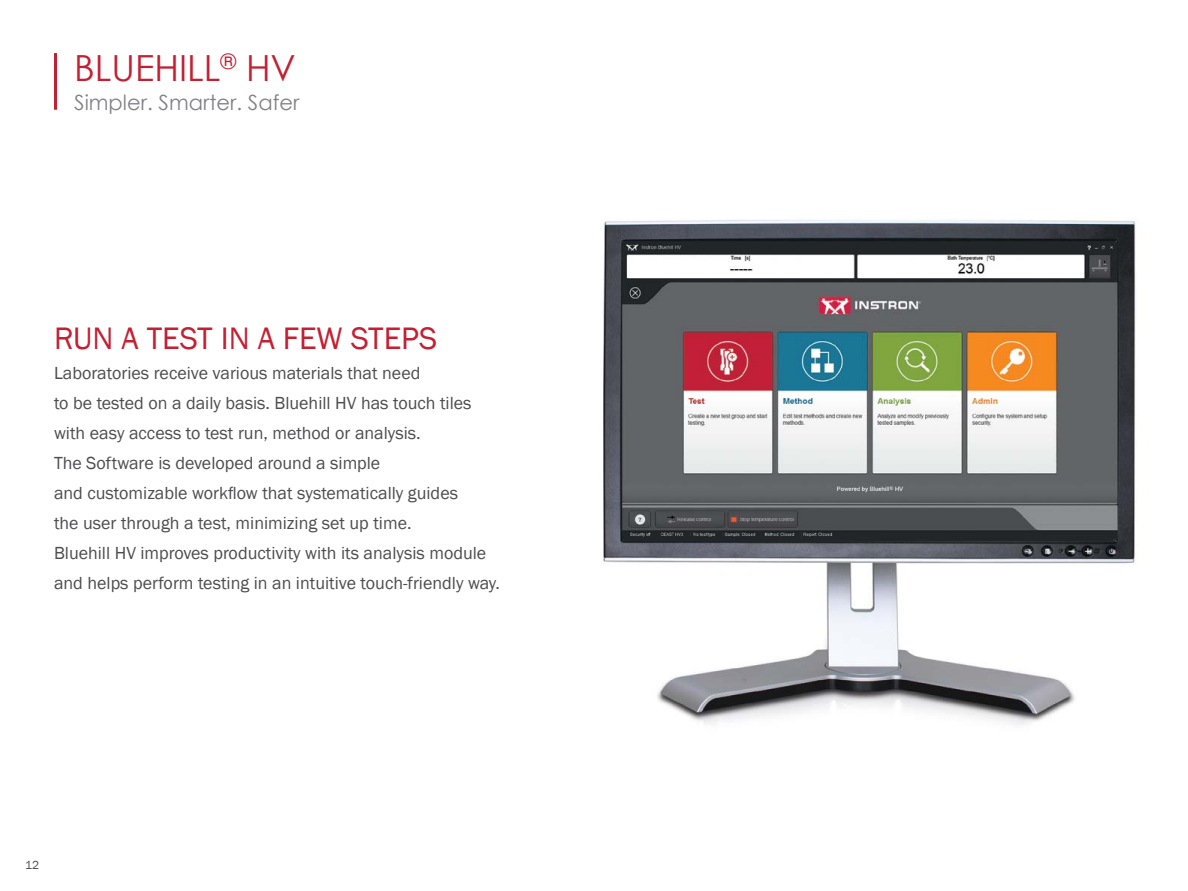
<style>
.page{position:relative;width:1188px;height:891px;background:#fff}
.page>*{position:absolute;margin:0;border:0;box-sizing:border-box;transform-origin:0 0}
.t1{font:36px "Century Gothic";color:#c32032}
.t2{font:31.95px "Franklin Gothic";color:#c32032}
.t3{font:21px "Century Gothic";color:#808285}
.t4{font:18px/30px "Franklin Gothic";color:#4d4d4f}
.t5{font:12px "Franklin Gothic";color:#4d4d4f}
</style>
<div class="page">
<img style="left:603px;top:220px;width:533px;height:505px">
<hr style="left:54px;top:53px;width:3px;height:57px;background:#c32032">
<h1 class="t1" style="left:74px;top:43px;width:223px">BLUEHILL<sup>®</sup> HV</h1>
<p class="t3" style="left:74px;top:87px;width:227px">Simpler. Smarter. Safer</p>
<h2 class="t2" style="left:54px;top:318px;width:385px">RUN A TEST IN A FEW STEPS</h2>
<p class="t4" style="left:54px;top:358px;width:448px">Laboratories receive various materials that need<br>to be tested on a daily basis. Bluehill HV has touch tiles with easy access to test run, method or analysis.<br>The Software is developed around a simple<br>and customizable workflow that systematically guides<br>the user through a test, minimizing set up time.<br>Bluehill HV improves productivity with its analysis module and helps perform testing in an intuitive touch-friendly way.</p>
<p class="t5" style="left:25px;top:857px;width:16px">12</p>
</div>
